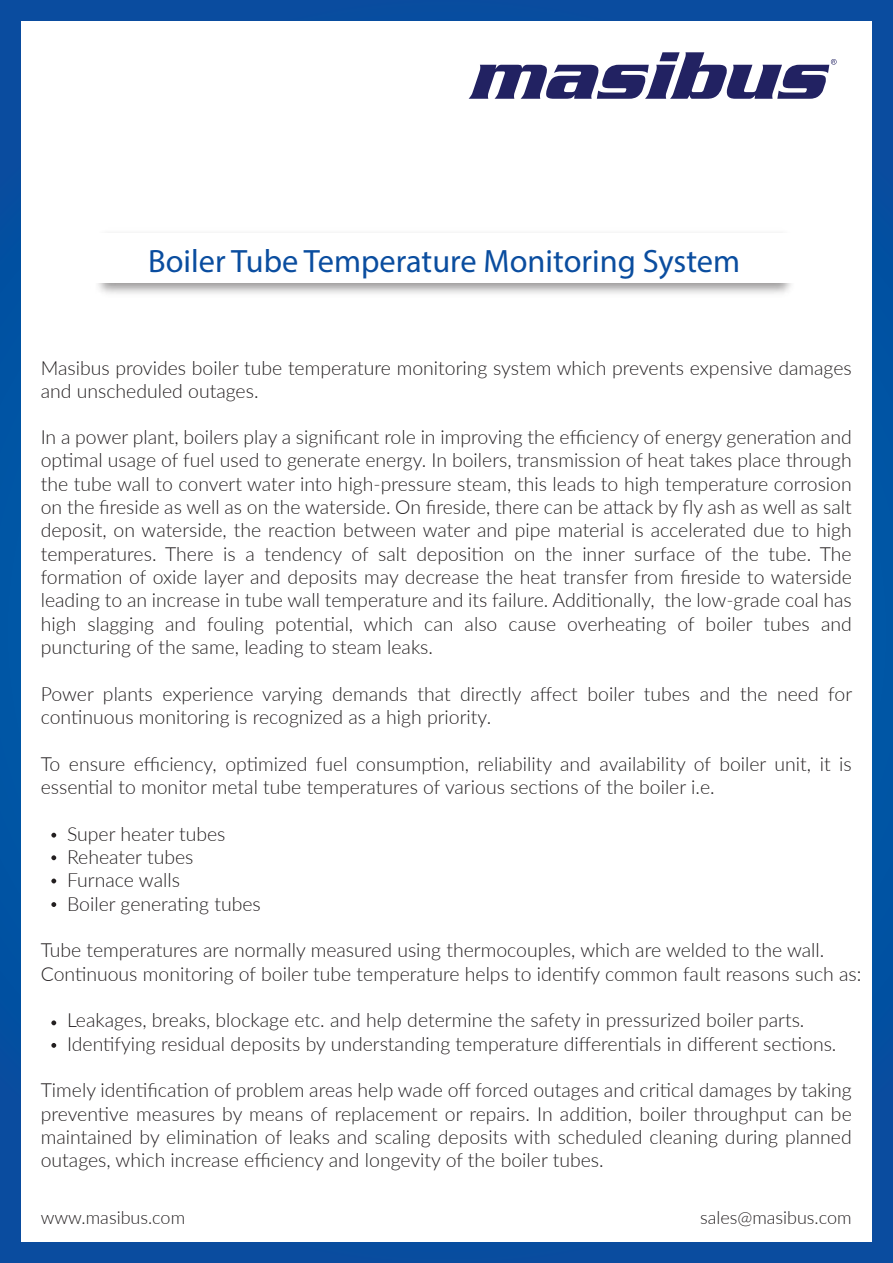
<style>
.page{position:relative;width:893px;height:1263px;background:#084d9f}
.page>*{position:absolute;margin:0;border:0;box-sizing:border-box;transform-origin:0 0}
.t1{font:32.4px "Myriad Pro";color:#0a4d9f}
.t2{font:300 19.5px/23.4px "Lato";color:#231f20}
.t3{font:300 18px "Lato";color:#231f20}
</style>
<div class="page">
<div style="left:21px;top:21px;width:851px;height:1221px;background:#fff"></div>
<svg style="left:469px;top:52px;width:368px;height:47px"></svg>
<svg style="left:51px;top:833px;width:5px;height:4px"></svg>
<svg style="left:51px;top:855px;width:5px;height:5px"></svg>
<svg style="left:51px;top:878px;width:5px;height:5px"></svg>
<svg style="left:51px;top:902px;width:5px;height:5px"></svg>
<svg style="left:51px;top:1020px;width:5px;height:5px"></svg>
<svg style="left:51px;top:1043px;width:5px;height:5px"></svg>
<h1 class="t1" style="left:148px;top:241px;width:593px">Boiler Tube Temperature Monitoring System</h1>
<p class="t2" style="left:41px;top:356px;width:812px">Masibus provides boiler tube temperature monitoring system which prevents expensive damages and unscheduled outages.</p>
<p class="t2" style="left:41px;top:424px;width:813px;text-align:justify">In a power plant, boilers play a significant role in improving the efficiency of energy generation and optimal usage of fuel used to generate energy. In boilers, transmission of heat takes place through the tube wall to convert water into high-pressure steam, this leads to high temperature corrosion on the fireside as well as on the waterside. On fireside, there can be attack by fly ash as well as salt deposit, on waterside, the reaction between water and pipe material is accelerated due to high temperatures. There is a tendency of salt deposition on the inner surface of the tube. The formation of oxide layer and deposits may decrease the heat transfer from fireside to waterside leading to an increase in tube wall temperature and its failure. Additionally, the low-grade coal has high slagging and fouling potential, which can also cause overheating of boiler tubes and puncturing of the same, leading to steam leaks.</p>
<p class="t2" style="left:41px;top:681px;width:813px">Power plants experience varying demands that directly affect boiler tubes and the need for continuous monitoring is recognized as a high priority.</p>
<p class="t2" style="left:41px;top:751px;width:812px">To ensure efficiency, optimized fuel consumption, reliability and availability of boiler unit, it is essential to monitor metal tube temperatures of various sections of the boiler i.e.</p>
<p class="t2" style="left:67px;top:821px;width:195px">Super heater tubes<br>Reheater tubes<br>Furnace walls<br>Boiler generating tubes</p>
<p class="t2" style="left:41px;top:938px;width:822px">Tube temperatures are normally measured using thermocouples, which are welded to the wall.<br>Continuous monitoring of boiler tube temperature helps to identify common fault reasons such as:</p>
<p class="t2" style="left:67px;top:1008px;width:771px">Leakages, breaks, blockage etc. and help determine the safety in pressurized boiler parts.<br>Identifying residual deposits by understanding temperature differentials in different sections.</p>
<p class="t2" style="left:41px;top:1078px;width:813px;text-align:justify">Timely identification of problem areas help wade off forced outages and critical damages by taking preventive measures by means of replacement or repairs. In addition, boiler throughput can be maintained by elimination of leaks and scaling deposits with scheduled cleaning during planned outages, which increase efficiency and longevity of the boiler tubes.</p>
<p class="t3" style="left:41px;top:1205px;width:146px">www.masibus.com</p>
<p class="t3" style="left:700px;top:1205px;width:153px">sales@masibus.com</p>
</div>
